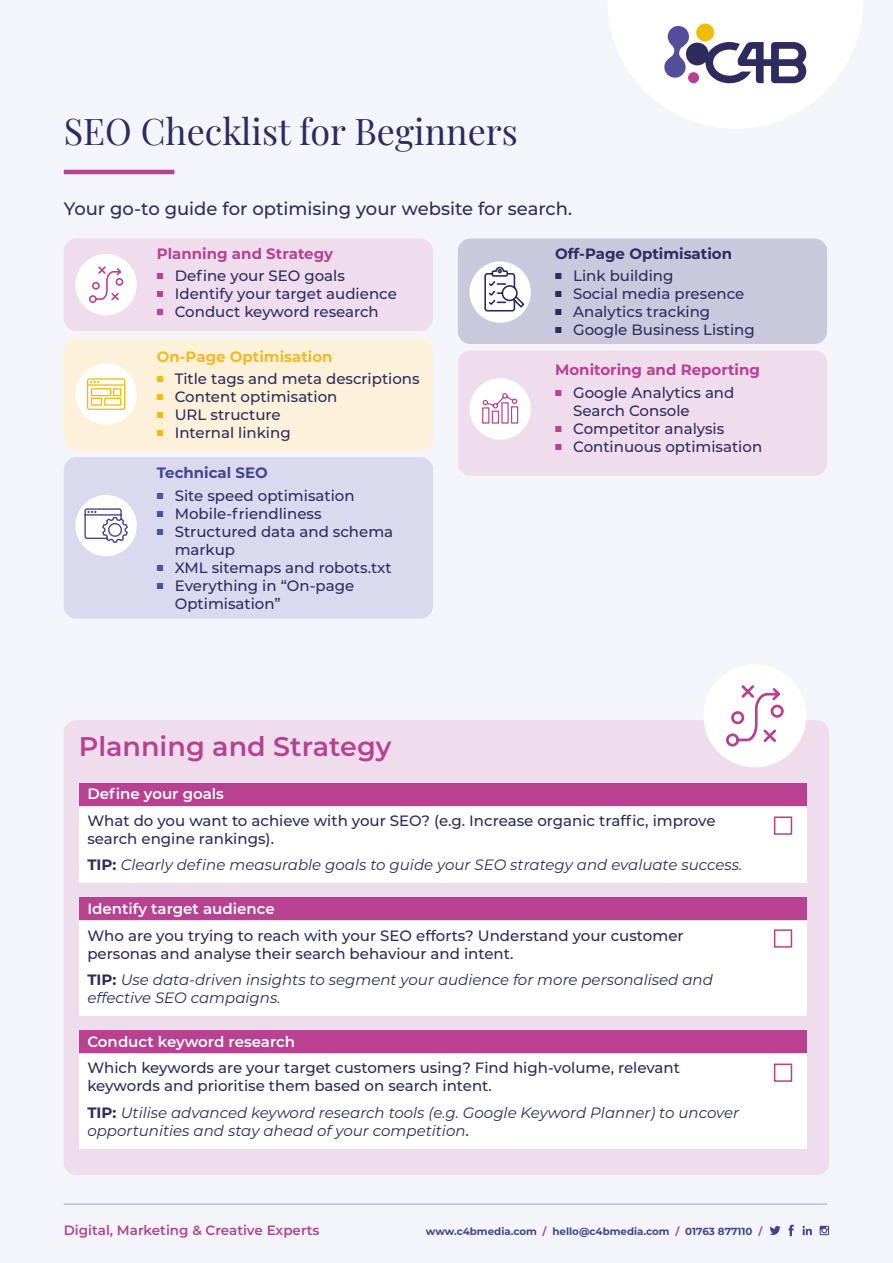
<style>
.page{position:relative;width:893px;height:1263px;background:#f3f5fa}
.page>*{position:absolute;margin:0;border:0;box-sizing:border-box;transform-origin:0 0}
.t1{font:36px "Playfair Display";color:#2e2b5e}
.t2{font:600 27px "Montserrat";color:#b84191}
.t3{font:500 18px "Montserrat";color:#2e2b5e}
.t4{font:500 15px/18px "Montserrat";color:#2e2b5e}
.t5{font:italic 15px/18px "Montserrat";color:#2e2b5e}
.t6{font:600 15px "Montserrat";color:#fff}
.t7{font:700 15px "Montserrat";color:#b94191}
.t8{font:700 15px "Montserrat";color:#2e2b5e}
.t9{font:700 15px "Montserrat";color:#f1ba2e}
.t10{font:700 15px "Montserrat";color:#444493}
.t11{font:600 13.5px "Montserrat";color:#b94191}
.t12{font:700 10.2px "Montserrat";color:#444493}
.s1{color:#b84191}
.s2{color:#f1bc06}
.s3{color:#524e9c}
.s4{font-weight:700;font-style:normal}
.s5{font-weight:500;font-style:normal}
.s6{color:#b94191}
</style>
<div class="page">
<svg style="left:788px;top:1225px;width:6px;height:11px"></svg>
<svg style="left:803px;top:1226px;width:9px;height:9px"></svg>
<svg style="left:769px;top:1226px;width:12px;height:9px"></svg>
<svg style="left:820px;top:1226px;width:9px;height:9px"></svg>
<hr style="left:64px;top:170px;width:110px;height:4px;background:#b94191">
<hr style="left:64px;top:1203px;width:763px;height:2px;background:#b1c2e5">
<svg style="left:608px;top:0;width:255px;height:128px"></svg>
<div style="left:64px;top:720px;width:765px;height:455px;background:#efddee;border-radius:13px"></div>
<div style="left:79px;top:783px;width:727px;height:22px;background:#b94191"></div>
<div style="left:79px;top:807px;width:727px;height:49px;background:#fff"></div>
<div style="left:79px;top:852px;width:727px;height:31px;background:#fff"></div>
<div style="left:79px;top:897px;width:727px;height:23px;background:#b94191"></div>
<div style="left:79px;top:922px;width:727px;height:49px;background:#fff"></div>
<div style="left:79px;top:966px;width:727px;height:49px;background:#fff"></div>
<div style="left:79px;top:1030px;width:727px;height:23px;background:#b94191"></div>
<div style="left:79px;top:1055px;width:727px;height:49px;background:#fff"></div>
<div style="left:79px;top:1099px;width:727px;height:49px;background:#fff"></div>
<div style="left:703px;top:664px;width:103px;height:103px;background:#fff;border-radius:50%"></div>
<svg style="left:726px;top:685px;width:58px;height:62px"></svg>
<div style="left:64px;top:238px;width:369px;height:93px;background:#efddee;border-radius:13px"></div>
<div style="left:458px;top:238px;width:369px;height:106px;background:#cac8dc;border-radius:13px"></div>
<div style="left:458px;top:350px;width:369px;height:126px;background:#efdded;border-radius:13px"></div>
<div style="left:64px;top:339px;width:369px;height:112px;background:#fdf2d9;border-radius:13px"></div>
<div style="left:64px;top:457px;width:369px;height:162px;background:#dbd9ee;border-radius:13px"></div>
<div style="left:75px;top:254px;width:62px;height:61px;background:#fff;border-radius:50%"></div>
<svg style="left:89px;top:266px;width:35px;height:37px"></svg>
<div style="left:774px;top:816px;width:18px;height:19px;background:#fff;border:2px solid #b84191"></div>
<div style="left:774px;top:929px;width:18px;height:19px;background:#fff;border:2px solid #b84191"></div>
<div style="left:774px;top:1063px;width:18px;height:19px;background:#fff;border:2px solid #b84191"></div>
<div style="left:75px;top:495px;width:62px;height:61px;background:#fff;border-radius:50%"></div>
<svg style="left:84px;top:508px;width:44px;height:35px"></svg>
<div style="left:108px;top:523px;width:14px;height:14px;border:1px solid #444493;border-radius:50%"></div>
<div style="left:470px;top:378px;width:61px;height:62px;background:#fff;border-radius:50%"></div>
<svg style="left:482px;top:393px;width:37px;height:31px"></svg>
<div style="left:75px;top:363px;width:62px;height:62px;background:#fff;border-radius:50%"></div>
<svg style="left:86px;top:378px;width:40px;height:32px"></svg>
<div style="left:470px;top:261px;width:61px;height:62px;background:#fff;border-radius:50%"></div>
<svg style="left:484px;top:266px;width:42px;height:46px"></svg>
<h1 class="t1" style="left:64px;top:103px;width:456px">SEO Checklist for Beginners</h1>
<p class="t3" style="left:64px;top:196px;width:510px">Your go-to guide for optimising your website for search.</p>
<p class="t7" style="left:157px;top:243px;width:178px">Planning and Strategy</p>
<p class="t4" style="left:157px;top:266px;width:190px"><span class="s1">■</span> Define your SEO goals</p>
<p class="t4" style="left:157px;top:284px;width:242px"><span class="s1">■</span> Identify your target audience</p>
<p class="t4" style="left:157px;top:302px;width:224px"><span class="s1">■</span> Conduct keyword research</p>
<p class="t9" style="left:157px;top:346px;width:177px">On-Page Optimisation</p>
<p class="t4" style="left:157px;top:369px;width:264px"><span class="s2">■</span> Title tags and meta descriptions</p>
<p class="t4" style="left:157px;top:387px;width:182px"><span class="s2">■</span> Content optimisation</p>
<p class="t4" style="left:157px;top:405px;width:125px"><span class="s2">■</span> URL structure</p>
<p class="t4" style="left:157px;top:423px;width:135px"><span class="s2">■</span> Internal linking</p>
<p class="t10" style="left:157px;top:462px;width:113px">Technical SEO</p>
<p class="t4" style="left:157px;top:486px;width:199px"><span class="s3">■</span> Site speed optimisation</p>
<p class="t4" style="left:157px;top:504px;width:166px"><span class="s3">■</span> Mobile-friendliness</p>
<p class="t4" style="left:175px;top:522px;width:220px;text-indent:-18px"><span class="s3">■</span> Structured data and schema markup</p>
<p class="t4" style="left:157px;top:558px;width:236px"><span class="s3">■</span> XML sitemaps and robots.txt</p>
<p class="t4" style="left:175px;top:576px;width:181px;text-indent:-18px"><span class="s3">■</span> Everything in “On-page<br>Optimisation”</p>
<p class="t8" style="left:555px;top:243px;width:178px">Off-Page Optimisation</p>
<p class="t4" style="left:555px;top:266px;width:120px">■ Link building</p>
<p class="t4" style="left:555px;top:284px;width:191px">■ Social media presence</p>
<p class="t4" style="left:555px;top:302px;width:157px">■ Analytics tracking</p>
<p class="t4" style="left:555px;top:320px;width:201px">■ Google Business Listing</p>
<p class="t7" style="left:555px;top:359px;width:206px">Monitoring and Reporting</p>
<p class="t4" style="left:573px;top:383px;width:163px;text-indent:-18px"><span class="s1">■</span> Google Analytics and<br>Search Console</p>
<p class="t4" style="left:555px;top:419px;width:171px"><span class="s1">■</span> Competitor analysis</p>
<p class="t4" style="left:555px;top:437px;width:209px"><span class="s1">■</span> Continuous optimisation</p>
<h2 class="t2" style="left:79px;top:727px;width:314px">Planning and Strategy</h2>
<p class="t6" style="left:87px;top:783px;width:138px">Define your goals</p>
<p class="t4" style="left:87px;top:811px;width:630px">What do you want to achieve with your SEO? (e.g. Increase organic traffic, improve search engine rankings).</p>
<p class="t5" style="left:87px;top:855px;width:656px"><span class="s4">TIP:</span> Clearly define measurable goals to guide your SEO strategy and evaluate success.</p>
<p class="t6" style="left:87px;top:898px;width:189px">Identify target audience</p>
<p class="t4" style="left:87px;top:926px;width:598px">Who are you trying to reach with your SEO efforts? Understand your customer personas and analyse their search behaviour and intent.</p>
<p class="t5" style="left:87px;top:970px;width:627px"><span class="s4">TIP:</span> Use data-driven insights to segment your audience for more personalised and effective SEO campaigns.</p>
<p class="t6" style="left:87px;top:1031px;width:209px">Conduct keyword research</p>
<p class="t4" style="left:87px;top:1058px;width:594px">Which keywords are your target customers using? Find high-volume, relevant keywords and prioritise them based on search intent.</p>
<p class="t5" style="left:87px;top:1103px;width:653px"><span class="s4">TIP:</span> Utilise advanced keyword research tools (e.g. Google Keyword Planner) to uncover opportunities and stay ahead of your competition<span class="s5">.</span></p>
<p class="t11" style="left:64px;top:1221px;width:257px">Digital, Marketing &amp; Creative Experts</p>
<p class="t12" style="left:426px;top:1224px;width:338px">www.c4bmedia.com <span class="s6">/</span> hello@c4bmedia.com <span class="s6">/</span> 01763 877110 <span class="s6">/</span></p>
</div>
